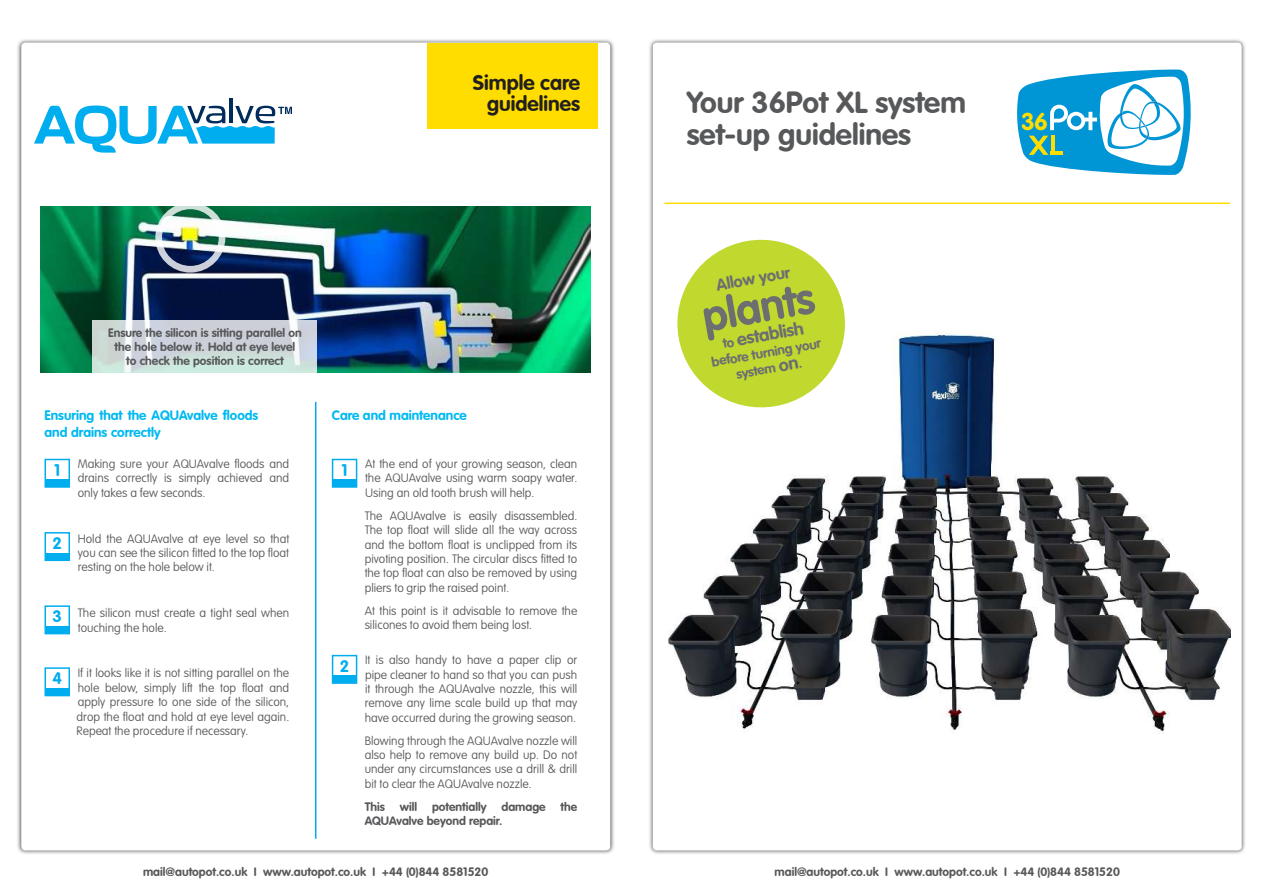
<style>
.page{position:relative;width:1263px;height:893px;background:#fff}
.page>*{position:absolute;margin:0;border:0;box-sizing:border-box;transform-origin:0 0}
.t1{font:700 43.5px "VAG Rounded";color:#6c6e70}
.t2{font:700 30px/31.5px "VAG Rounded";color:#57585a}
.t3{font:700 24px "VAG Rounded";color:#fd0}
.t4{font:700 21px/21px "VAG Rounded";color:#221f1f;text-align:right}
.t5{font:700 18px "VAG Rounded";color:#6c6e70}
.t6{font:700 16.5px "VAG Rounded";color:#6c6e70}
.t7{font:700 16.5px "VAG Rounded";color:#00adef}
.t8{font:700 13.5px/16.2px "VAG Rounded";color:#00b9f1}
.t9{font:700 13.5px/16.5px "VAG Rounded";color:#6c6e70;text-align:center}
.t10{font:100 12px/14.4px "VAG Rounded Std";color:#57585a;text-align:justify}
.t11{font:700 12px/14.4px "VAG Rounded";color:#57585a}
.s1{font-size:13.5px}
.s2{font-size:18px}
</style>
<div class="page">
<div style="left:648px;top:38px;width:598px;height:817px;background:#221f1f;opacity:.8"></div>
<div style="left:653px;top:43px;width:589px;height:807px;background:#fff;border-radius:4px"></div>
<div style="left:17px;top:38px;width:598px;height:817px;background:#221f1f;opacity:.8"></div>
<div style="left:21px;top:43px;width:589px;height:807px;background:#fff;border-radius:4px"></div>
<hr style="left:664px;top:203px;width:566px;height:1px;background:#fd0">
<div style="left:428px;top:44px;width:170px;height:85px;background:#fd0"></div>
<img style="left:41px;top:206px;width:550px;height:166px">
<svg style="left:92px;top:321px;width:225px;height:52px;fill:#ccd4da"></svg>
<hr style="left:229px;top:98px;width:4px;height:25px;background:#002b5c">
<svg style="left:34px;top:106px;width:258px;height:47px"></svg>
<svg style="left:331px;top:458px;width:27px;height:30px"></svg>
<svg style="left:44px;top:458px;width:26px;height:30px"></svg>
<svg style="left:331px;top:654px;width:27px;height:30px"></svg>
<svg style="left:44px;top:532px;width:26px;height:30px"></svg>
<svg style="left:44px;top:605px;width:26px;height:30px"></svg>
<svg style="left:44px;top:667px;width:26px;height:30px"></svg>
<img style="left:155px;top:206px;width:70px;height:67px">
<hr style="left:315px;top:402px;width:1px;height:437px;background:#00adef">
<img style="left:667px;top:331px;width:563px;height:402px">
<svg style="left:671px;top:239px;width:181px;height:175px"></svg>
<svg style="left:1017px;top:70px;width:174px;height:105px"></svg>
<svg style="left:1050px;top:136px;width:4px;height:15px"></svg>
<hr style="left:1050px;top:151px;width:13px;height:4px;background:#fd0">
<p class="t11" style="left:108px;top:326px;width:195px;text-align:center">Ensure the silicon is sitting parallel on the hole below it. Hold at eye level to check the position is correct</p>
<h3 class="t4" style="left:473px;top:73px;width:109px">Simple care guidelines</h3>
<p class="t8" style="left:45px;top:409px;width:215px">Ensuring that the AQUAvalve floods and drains correctly</p>
<p class="t8" style="left:332px;top:409px;width:136px">Care and maintenance</p>
<p class="t10" style="left:78px;top:457px;width:213px">Making sure your AQUAvalve floods and drains correctly is simply achieved and only takes a few seconds.</p>
<p class="t10" style="left:78px;top:532px;width:213px">Hold the AQUAvalve at eye level so that you can see the silicon fitted to the top float resting on the hole below it.</p>
<p class="t10" style="left:78px;top:607px;width:213px">The silicon must create a tight seal when touching the hole.</p>
<p class="t10" style="left:77px;top:667px;width:214px">If it looks like it is not sitting parallel on the hole below, simply lift the top float and apply pressure to one side of the silicon, drop the float and hold at eye level again.<br>Repeat the procedure if necessary.</p>
<p class="t10" style="left:365px;top:457px;width:214px">At the end of your growing season, clean the AQUAvalve using warm soapy water.<br>Using an old tooth brush will help.</p>
<p class="t10" style="left:365px;top:509px;width:214px">The AQUAvalve is easily disassembled.<br>The top float will slide all the way across and the bottom float is unclipped from its pivoting position. The circular discs fitted to the top float can also be removed by using pliers to grip the raised point.</p>
<p class="t10" style="left:365px;top:604px;width:214px">At this point is it advisable to remove the silicones to avoid them being lost.</p>
<p class="t10" style="left:365px;top:654px;width:214px">It is also handy to have a paper clip or pipe cleaner to hand so that you can push it through the AQUAvalve nozzle, this will remove any lime scale build up that may have occurred during the growing season.</p>
<p class="t10" style="left:365px;top:734px;width:214px">Blowing through the AQUAvalve nozzle will also help to remove any build up. Do not under any circumstances use a drill &amp; drill bit to clear the AQUAvalve nozzle.</p>
<p class="t11" style="left:365px;top:800px;width:214px">This will potentially damage the<br>AQUAvalve beyond repair.</p>
<h3 class="t7" style="left:54px;top:463px;width:8px">1</h3>
<h3 class="t7" style="left:341px;top:463px;width:8px">1</h3>
<h3 class="t7" style="left:53px;top:536px;width:11px">2</h3>
<h3 class="t7" style="left:53px;top:610px;width:11px">3</h3>
<h3 class="t7" style="left:340px;top:659px;width:11px">2</h3>
<h3 class="t7" style="left:53px;top:672px;width:11px">4</h3>
<h2 class="t2" style="left:687px;top:89px;width:281px">Your 36Pot XL system set-up guidelines</h2>
<h3 class="t6" style="left:715px;top:278px;width:76px;rotate:-10deg">Allow your</h3>
<h3 class="t5" style="left:721px;top:335px;width:84px;rotate:-10deg"><span class="s1">to</span> establish</h3>
<h1 class="t1" style="left:699px;top:299px;width:115px;rotate:-10deg">plants</h1>
<p class="t9" style="left:710px;top:355px;width:112px;rotate:-10deg">before turning your system <span class="s2">on</span>.</p>
<h3 class="t3" style="left:1021px;top:112px;width:28px">36</h3>
<p class="t11" style="left:143px;top:866px;width:347px">mail@autopot.co.uk I www.autopot.co.uk I +44 (0)844 8581520</p>
<p class="t11" style="left:774px;top:866px;width:347px">mail@autopot.co.uk I www.autopot.co.uk I +44 (0)844 8581520</p>
</div>
